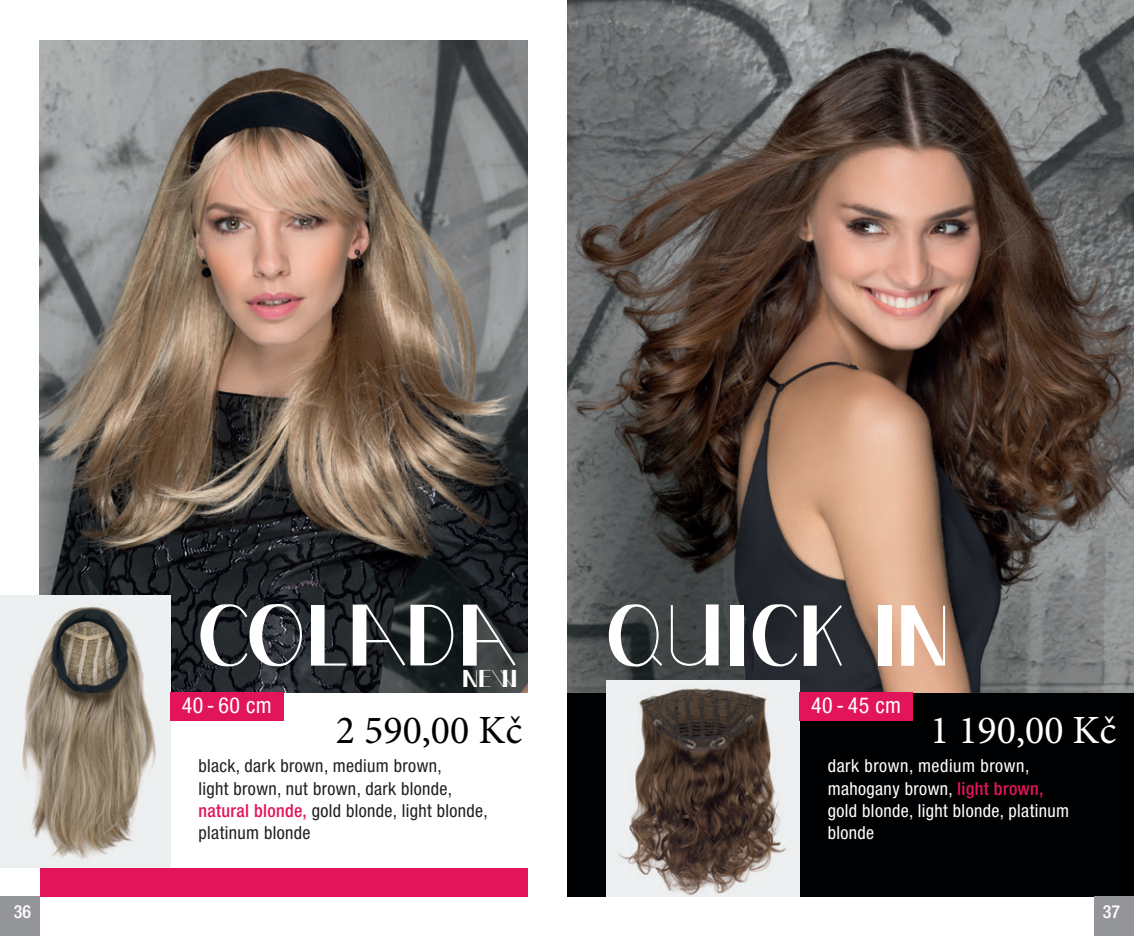
<style>
.page{position:relative;width:1134px;height:936px;background:#fff}
.page>*{position:absolute;margin:0;border:0;box-sizing:border-box;transform-origin:0 0}
.t1{font:100px "CF Paris";letter-spacing:.035em;color:#fff;scale:.91 1}
.t2{font:100px "CF Paris";letter-spacing:.035em;color:#fff;scale:.96 1}
.t3{font:40px "Minion Pro";color:#000}
.t4{font:40px "Minion Pro";color:#fff}
.t5{font:28px "CF Paris";color:#fff}
.t6{font:condensed 22px "Helvetica Neue LT Pro";letter-spacing:.02em;color:#fff}
.t7{font:condensed 18px/22px "Helvetica Neue LT Pro";letter-spacing:.02em;color:#231f20}
.t8{font:condensed 18px/22px "Helvetica Neue LT Pro";letter-spacing:.02em;color:#fff}
.t9{font:500 condensed 18px "Helvetica Neue LT Pro";color:#fff}
.s1{font-weight:500;color:#e3155a}
</style>
<div class="page">
<div style="left:567px;top:680px;width:567px;height:216px;background:#000103"></div>
<div style="left:40px;top:867px;width:487px;height:29px;background:#e3155a"></div>
<img style="left:40px;top:41px;width:487px;height:651px">
<img style="left:0;top:595px;width:170px;height:272px">
<img style="left:567px;top:0;width:567px;height:692px">
<img style="left:607px;top:680px;width:192px;height:216px">
<div style="left:0;top:896px;width:40px;height:39px;background:#939598"></div>
<div style="left:1094px;top:896px;width:40px;height:39px;background:#939598"></div>
<div style="left:170px;top:692px;width:113px;height:28px;background:#e3155a"></div>
<div style="left:799px;top:692px;width:114px;height:28px;background:#e3155a"></div>
<h1 class="t2" style="left:198px;top:572px;width:332px">COLADA</h1>
<h1 class="t1" style="left:607px;top:572px;width:378px">QUICK IN</h1>
<h3 class="t5" style="left:463px;top:661px;width:56px">NEW</h3>
<h2 class="t3" style="left:336px;top:703px;width:188px">2 590,00 Kč</h2>
<h2 class="t4" style="left:930px;top:703px;width:188px">1 190,00 Kč</h2>
<p class="t6" style="left:182px;top:693px;width:91px">40 - 60 cm</p>
<p class="t6" style="left:811px;top:693px;width:91px">40 - 45 cm</p>
<p class="t7" style="left:198px;top:755px;width:291px">black, dark brown, medium brown,<br>light brown, nut brown, dark blonde, <span class="s1">natural blonde,</span> gold blonde, light blonde, platinum blonde</p>
<p class="t8" style="left:828px;top:755px;width:243px">dark brown, medium brown, mahogany brown, <span class="s1">light brown, </span>gold blonde, light blonde, platinum blonde</p>
<p class="t9" style="left:14px;top:900px;width:19px">36</p>
<p class="t9" style="left:1103px;top:900px;width:19px">37</p>
</div>
